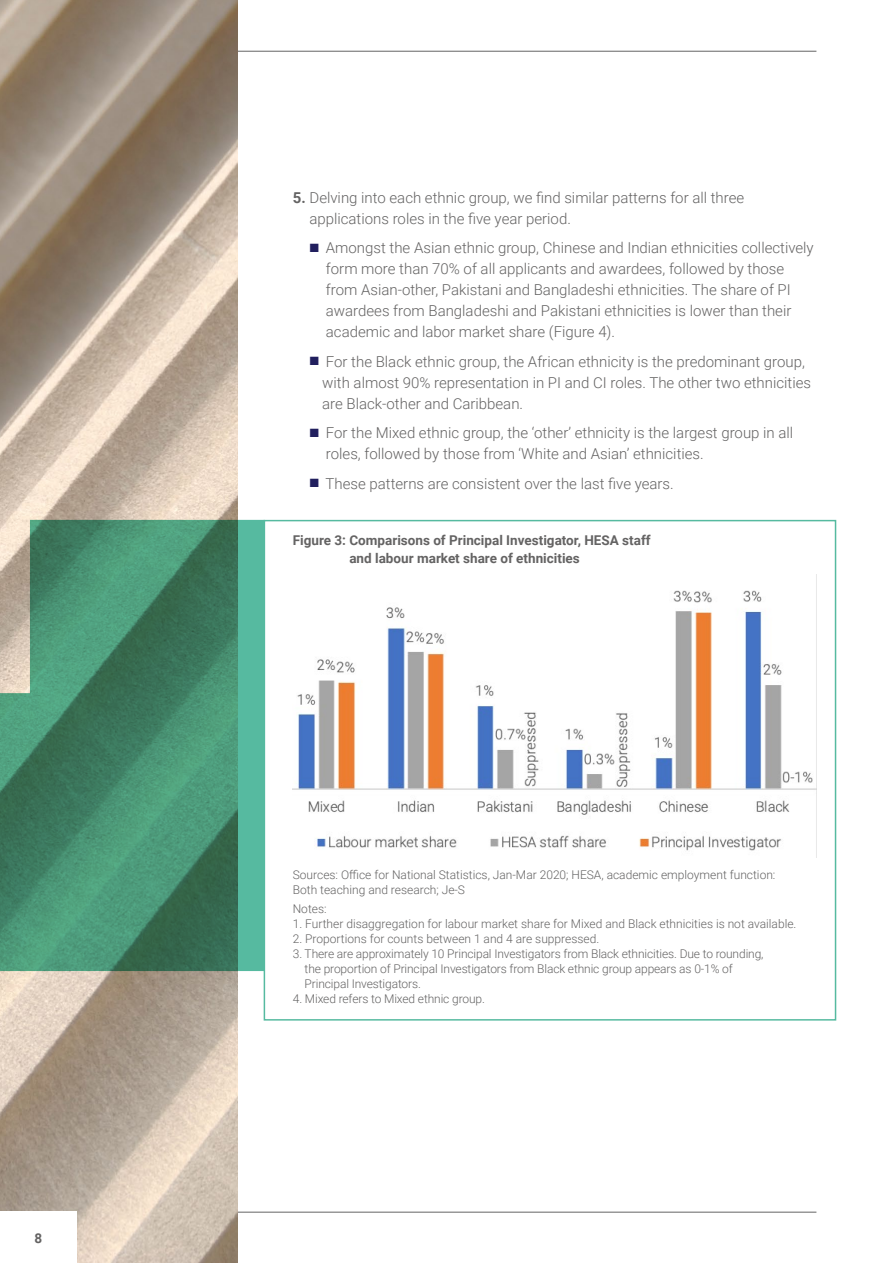
<style>
.page{position:relative;width:893px;height:1263px;background:#fff}
.page>*{position:absolute;margin:0;border:0;box-sizing:border-box;transform-origin:0 0}
.Body_copy{font:300 15px/21px "Roboto";color:#646363}
.Table_heading{font:700 13.5px/18px "Roboto";color:#646363}
.t1{font:300 12px/15px "Roboto";letter-spacing:-.005em;color:#646363}
.s1{font-weight:700}
.s2{color:#211f5e}
</style>
<div class="page">
<hr style="left:77px;top:51px;width:739px;height:1px;background:#646363">
<hr style="left:77px;top:1212px;width:739px;height:1px;background:#646363">
<img style="left:0;top:0;width:238px;height:1263px">
<div style="left:0;top:1212px;width:77px;height:51px;background:#fff"></div>
<svg style="left:0;top:520px;width:265px;height:529px;background:#5e957a"></svg>
<div style="left:264px;top:520px;width:572px;height:500px;border:2px solid #56baa0"></div>
<img style="left:293px;top:590px;width:523px;height:261px">
<p class="Table_heading" style="left:34px;top:1228px;width:9px">8</p>
<p class="Body_copy" style="left:309px;top:186px;width:436px;text-indent:-17px"><span class="s1">5.</span> Delving into each ethnic group, we find similar patterns for all three applications roles in the five year period.</p>
<p class="Body_copy" style="left:326px;top:237px;width:489px;text-indent:-16px"><span class="s2">■</span> Amongst the Asian ethnic group, Chinese and Indian ethnicities collectively form more than 70% of all applicants and awardees, followed by those from Asian-other, Pakistani and Bangladeshi ethnicities. The share of PI awardees from Bangladeshi and Pakistani ethnicities is lower than their academic and labor market share (Figure 4).</p>
<p class="Body_copy" style="left:322px;top:350px;width:490px;text-indent:-12px"><span class="s2">■</span> For the Black ethnic group, the African ethnicity is the predominant group, with almost 90% representation in PI and CI roles. The other two ethnicities are Black-other and Caribbean.</p>
<p class="Body_copy" style="left:326px;top:422px;width:469px;text-indent:-16px"><span class="s2">■</span> For the Mixed ethnic group, the ‘other’ ethnicity is the largest group in all roles, followed by those from ‘White and Asian’ ethnicities.</p>
<p class="Body_copy" style="left:310px;top:472px;width:365px"><span class="s2">■</span> These patterns are consistent over the last five years.</p>
<p class="Table_heading" style="left:349px;top:531px;width:303px;text-indent:-57px">Figure 3: Comparisons of Principal Investigator, HESA staff and labour market share of ethnicities</p>
<p class="t1" style="left:293px;top:866px;width:484px">Sources: Office for National Statistics, Jan-Mar 2020; HESA, academic employment function:<br>Both teaching and research; Je-S</p>
<p class="t1" style="left:293px;top:901px;width:35px">Notes:</p>
<p class="t1" style="left:293px;top:916px;width:505px">1. Further disaggregation for labour market share for Mixed and Black ethnicities is not available.</p>
<p class="t1" style="left:293px;top:931px;width:308px">2. Proportions for counts between 1 and 4 are suppressed.</p>
<p class="t1" style="left:305px;top:946px;width:460px;text-indent:-12px">3. There are approximately 10 Principal Investigators from Black ethnicities. Due to rounding, the proportion of Principal Investigators from Black ethnic group appears as 0-1% of<br>Principal Investigators.</p>
<p class="t1" style="left:293px;top:991px;width:194px">4. Mixed refers to Mixed ethnic group.</p>
</div>
